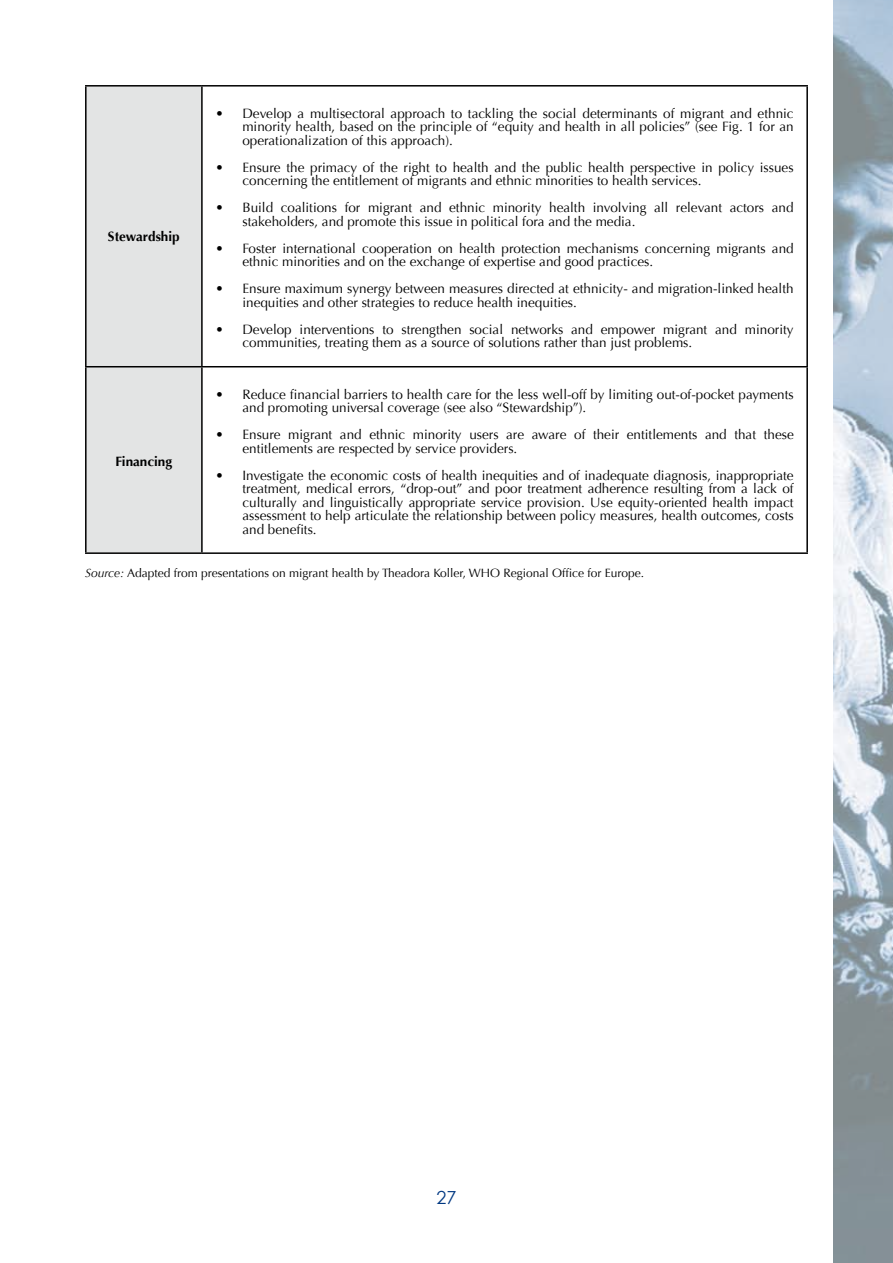
<style>
.page{position:relative;width:893px;height:1263px;background:#fff}
.page>*{position:absolute;margin:0;border:0;box-sizing:border-box;transform-origin:0 0}
.t1{font:18px "Century Gothic";color:#003882}
.t2{font:13.5px/13.5px "Optima";color:#000}
.t3{font:700 13.5px "Optima";color:#000}
.t4{font:12px "Optima";color:#000}
.s1{font-style:italic}
</style>
<div class="page">
<img style="left:833px;top:0;width:60px;height:1263px">
<div style="left:87px;top:87px;width:114px;height:465px;background:#e3e4e4"></div>
<hr style="left:85px;top:85px;width:117px;height:2px;background:#000">
<hr style="left:85px;top:87px;width:2px;height:279px;background:#000">
<hr style="left:202px;top:85px;width:606px;height:2px;background:#000">
<hr style="left:201px;top:87px;width:2px;height:279px;background:#000">
<hr style="left:806px;top:87px;width:2px;height:279px;background:#000">
<hr style="left:85px;top:366px;width:117px;height:1px;background:#000">
<hr style="left:85px;top:367px;width:2px;height:185px;background:#000">
<hr style="left:202px;top:366px;width:606px;height:1px;background:#000">
<hr style="left:201px;top:367px;width:2px;height:185px;background:#000">
<hr style="left:806px;top:367px;width:2px;height:185px;background:#000">
<hr style="left:85px;top:552px;width:117px;height:2px;background:#000">
<hr style="left:202px;top:552px;width:606px;height:2px;background:#000">
<p class="t3" style="left:108px;top:228px;width:73px">Stewardship</p>
<p class="t2" style="left:242px;top:107px;width:553px;text-align:justify;text-indent:-27px">• Develop a multisectoral approach to tackling the social determinants of migrant and ethnic minority health, based on the principle of “equity and health in all policies” (see Fig. 1 for an operationalization of this approach).</p>
<p class="t2" style="left:242px;top:161px;width:553px;text-indent:-27px">• Ensure the primacy of the right to health and the public health perspective in policy issues concerning the entitlement of migrants and ethnic minorities to health services.</p>
<p class="t2" style="left:242px;top:201px;width:553px;text-indent:-27px">• Build coalitions for migrant and ethnic minority health involving all relevant actors and stakeholders, and promote this issue in political fora and the media.</p>
<p class="t2" style="left:242px;top:242px;width:553px;text-indent:-27px">• Foster international cooperation on health protection mechanisms concerning migrants and ethnic minorities and on the exchange of expertise and good practices.</p>
<p class="t2" style="left:242px;top:282px;width:553px;text-indent:-27px">• Ensure maximum synergy between measures directed at ethnicity- and migration-linked health inequities and other strategies to reduce health inequities.</p>
<p class="t2" style="left:242px;top:323px;width:553px;text-indent:-27px">• Develop interventions to strengthen social networks and empower migrant and minority communities, treating them as a source of solutions rather than just problems.</p>
<p class="t2" style="left:242px;top:387px;width:553px;text-indent:-27px">• Reduce financial barriers to health care for the less well-off by limiting out-of-pocket payments and promoting universal coverage (see also “Stewardship”).</p>
<p class="t2" style="left:242px;top:428px;width:553px;text-indent:-27px">• Ensure migrant and ethnic minority users are aware of their entitlements and that these entitlements are respected by service providers.</p>
<p class="t2" style="left:242px;top:468px;width:553px;text-align:justify;text-indent:-27px">• Investigate the economic costs of health inequities and of inadequate diagnosis, inappropriate treatment, medical errors, “drop-out” and poor treatment adherence resulting from a lack of culturally and linguistically appropriate service provision. Use equity-oriented health impact assessment to help articulate the relationship between policy measures, health outcomes, costs and benefits.</p>
<p class="t4" style="left:85px;top:566px;width:561px"><span class="s1">Source:</span> Adapted from presentations on migrant health by Theadora Koller, WHO Regional Office for Europe.</p>
<p class="t3" style="left:115px;top:454px;width:58px">Financing</p>
<h1 class="t1" style="left:436px;top:1186px;width:21px">27</h1>
</div>
